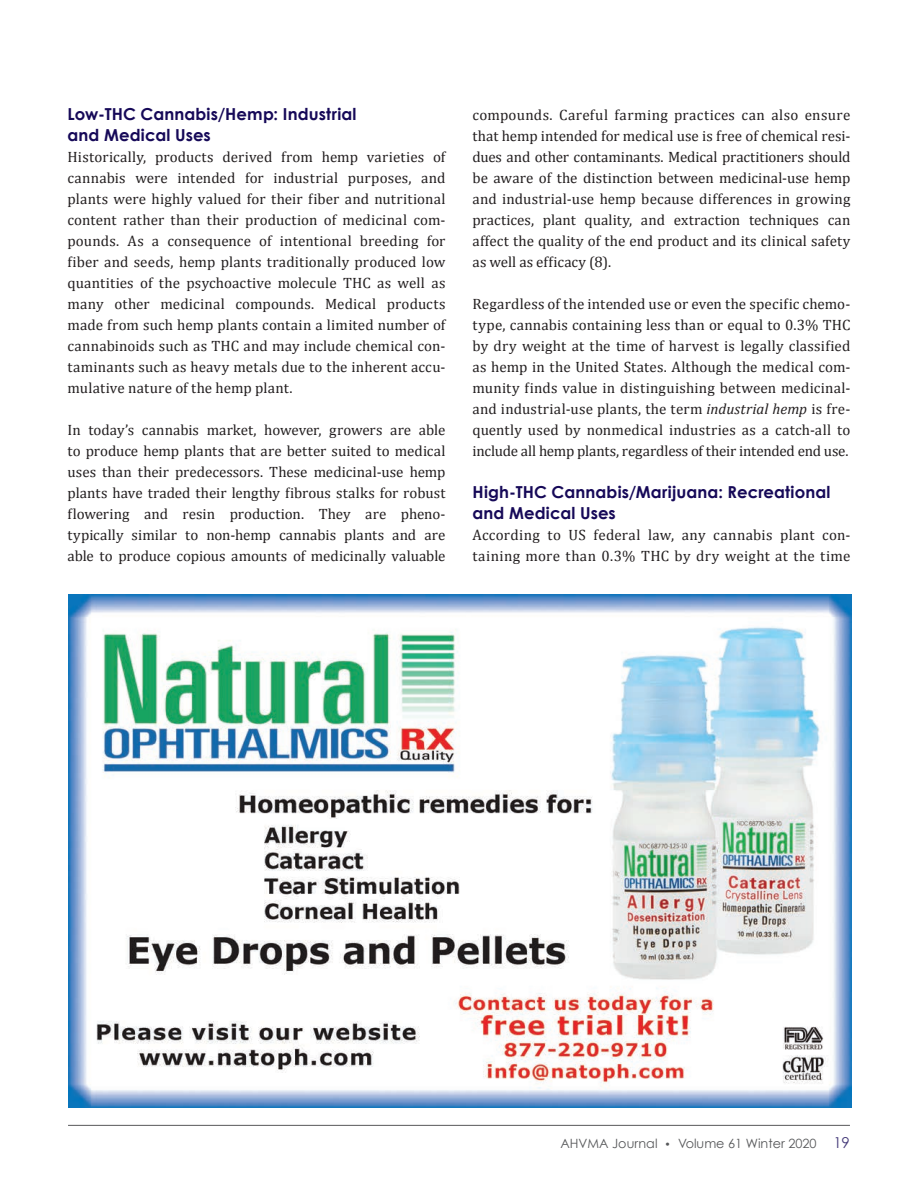
<style>
.page{position:relative;width:918px;height:1188px;background:#fff}
.page>*{position:absolute;margin:0;border:0;box-sizing:border-box;transform-origin:0 0}
.t1{font:700 16.5px/21px "Century Gothic";letter-spacing:.01em;color:#160958}
.t2{font:15px/21px "Cambria";letter-spacing:.005em;color:#231f20;text-align:justify}
.t3{font:12.75px "Century Gothic";color:#57585a}
.s1{font-style:italic}
.s2{font-size:10.5px}
.s3{font-size:15px;color:#453a79}
</style>
<div class="page">
<hr style="left:68px;top:1125px;width:782px;height:1px;background:#57585a">
<img style="left:68px;top:594px;width:783px;height:513px">
<p class="t1" style="left:68px;top:104px;width:291px">Low-THC Cannabis/Hemp: Industrial and Medical Uses</p>
<p class="t2" style="left:68px;top:147px;width:380px">Historically, products derived from hemp varieties of cannabis were intended for industrial purposes, and plants were highly valued for their fiber and nutritional content rather than their production of medicinal com&shy;pounds. As a consequence of intentional breeding for fiber and seeds, hemp plants traditionally produced low quantities of the psychoactive molecule THC as well as many other medicinal compounds. Medical products made from such hemp plants contain a limited number of cannabinoids such as THC and may include chemical con&shy;taminants such as heavy metals due to the inherent accu&shy;mulative nature of the hemp plant.</p>
<p class="t2" style="left:68px;top:420px;width:380px">In today’s cannabis market, however, growers are able to produce hemp plants that are better suited to medical uses than their predecessors. These medicinal-use hemp plants have traded their lengthy fibrous stalks for robust flowering and resin production. They are pheno&shy;typically similar to non-hemp cannabis plants and are able to produce copious amounts of medicinally valuable</p>
<p class="t2" style="left:472px;top:104px;width:380px">compounds. Careful farming practices can also ensure that hemp intended for medical use is free of chemical resi&shy;dues and other contaminants. Medical practitioners should be aware of the distinction between medicinal-use hemp and industrial-use hemp because differences in growing practices, plant quality, and extraction techniques can affect the quality of the end product and its clinical safety as well as efficacy (8).</p>
<p class="t2" style="left:472px;top:293px;width:380px">Regardless of the intended use or even the specific chemo&shy;type, cannabis containing less than or equal to 0.3% THC by dry weight at the time of harvest is legally classified as hemp in the United States. Although the medical com&shy;munity finds value in distinguishing between medicinal&shy;and industrial-use plants, the term <span class="s1">industrial hemp</span> is fre&shy;quently used by nonmedical industries as a catch-all to include all hemp plants, regardless of their intended end use.</p>
<p class="t1" style="left:472px;top:481px;width:360px">High-THC Cannabis/Marijuana: Recreational and Medical Uses</p>
<p class="t2" style="left:472px;top:524px;width:380px">According to US federal law, any cannabis plant con&shy;taining more than 0.3% THC by dry weight at the time</p>
<p class="t3" style="left:560px;top:1136px;width:291px">AHVMA Journal <span class="s2">•</span> Volume 61 Winter 2020 <span class="s3">19</span></p>
</div>
